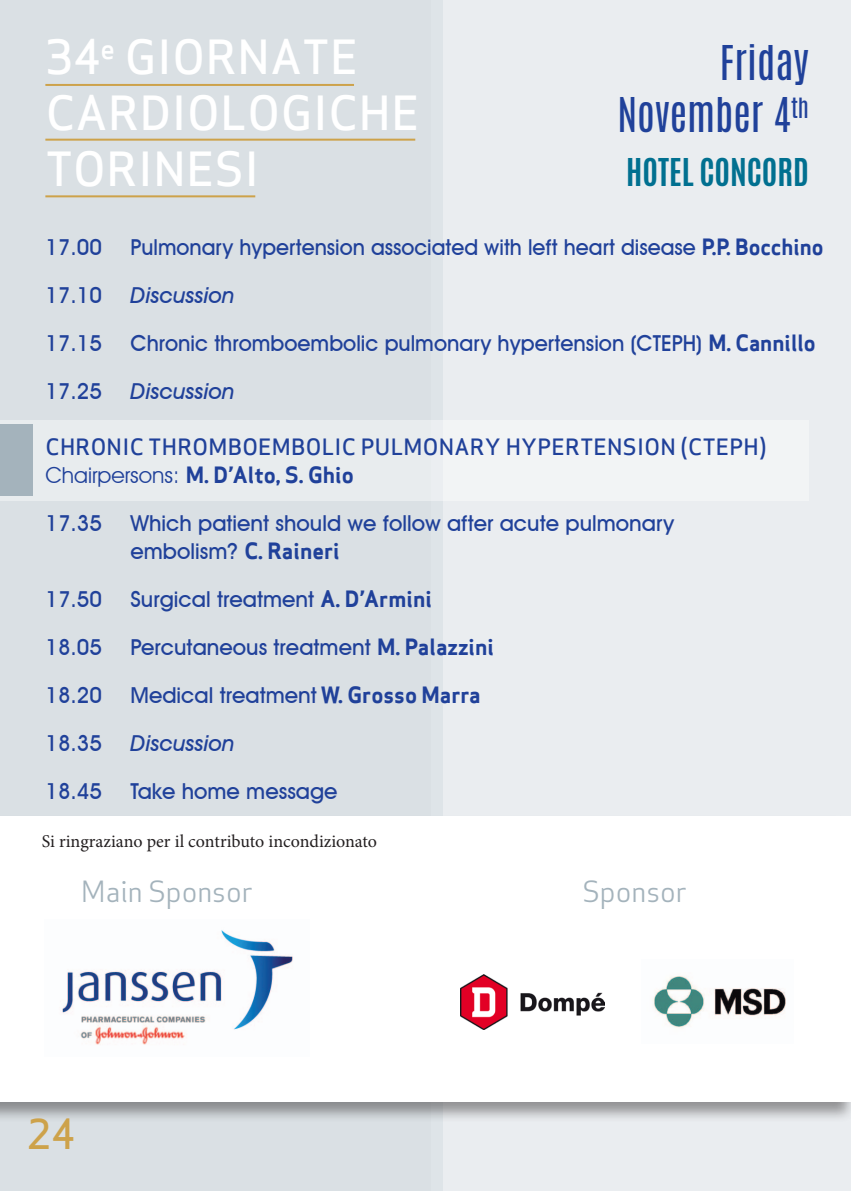
<style>
.page{position:relative;width:851px;height:1191px;background:#fff}
.page>*{position:absolute;margin:0;border:0;box-sizing:border-box;transform-origin:0 0}
.t1{font:500 46px/56px "Apex Sans";letter-spacing:.015em;color:#fff}
.t2{font:40px/52px "Antonio";color:#20419a;text-align:right}
.t3{font:500 40px "Apex Sans";color:#cda24a}
.t4{font:700 32px "Antonio";color:#017090}
.t5{font:28px "Apex Sans";color:#a4b3bc}
.t6{font:500 22px/28px "Avant Garde IT Cby BT";color:#20419a}
.t7{font:500 22px "Apex Sans";letter-spacing:.015em;color:#20419a}
.t8{font:italic 500 22px "Avant Garde IT Cby BT";color:#20419a}
.t9{font:22px "Apex Sans Bold T";color:#20419a}
.t10{font:18px "Minion Pro";color:#231f20}
.s1{font-family:"Apex Sans Bold T";font-weight:400}
.s2{font-family:"Avant Garde IT Cby BT"}
</style>
<div class="page">
<div style="left:0;top:0;width:442px;height:1191px;background:#dae0e4"></div>
<div style="left:431px;top:0;width:419px;height:1191px;background:#eaedf0"></div>
<div style="left:0;top:815px;width:850px;height:308px;background:#231f20;opacity:.44"></div>
<div style="left:0;top:816px;width:850px;height:286px;background:#fff"></div>
<hr style="left:45px;top:195px;width:210px;height:2px;background:#cda24a">
<hr style="left:45px;top:139px;width:370px;height:2px;background:#cda24a">
<hr style="left:45px;top:84px;width:309px;height:2px;background:#cda24a">
<div style="left:0;top:420px;width:808px;height:80px;background:#e8ecee"></div>
<div style="left:0;top:424px;width:32px;height:72px;background:#a4b3bc"></div>
<img style="left:62px;top:930px;width:231px;height:115px">
<img style="left:460px;top:975px;width:145px;height:54px">
<img style="left:653px;top:976px;width:133px;height:52px">
<h1 class="t1" style="left:45px;top:23px;width:375px">34<sup>E</sup> GIORNATE<br>CARDIOLOGICHE<br>TORINESI</h1>
<h2 class="t2" style="left:617px;top:37px;width:193px">Friday<br>November 4<sup>th</sup></h2>
<h3 class="t4" style="left:626px;top:148px;width:180px">HOTEL CONCORD</h3>
<p class="t6" style="left:45px;top:233px;width:58px">17.00</p>
<p class="t6" style="left:130px;top:233px;width:694px">Pulmonary hypertension associated with left heart disease <span class="s1">P.P. Bocchino</span></p>
<p class="t6" style="left:45px;top:281px;width:58px">17.10</p>
<p class="t8" style="left:130px;top:282px;width:105px">Discussion</p>
<p class="t6" style="left:45px;top:329px;width:58px">17.15</p>
<p class="t6" style="left:130px;top:329px;width:686px">Chronic thromboembolic pulmonary hypertension (CTEPH) <span class="s1">M. Cannillo</span></p>
<p class="t6" style="left:45px;top:377px;width:58px">17.25</p>
<p class="t8" style="left:130px;top:378px;width:105px">Discussion</p>
<p class="t7" style="left:46px;top:427px;width:722px">CHRONIC THROMBOEMBOLIC PULMONARY HYPERTENSION (CTEPH)</p>
<p class="t9" style="left:45px;top:460px;width:310px"><span class="s2">Chairpersons:</span> M. D’Alto, S. Ghio</p>
<p class="t6" style="left:45px;top:509px;width:58px">17.35</p>
<p class="t6" style="left:130px;top:509px;width:545px">Which patient should we follow after acute pulmonary embolism? <span class="s1">C. Raineri</span></p>
<p class="t6" style="left:45px;top:585px;width:58px">17.50</p>
<p class="t6" style="left:130px;top:585px;width:303px">Surgical treatment <span class="s1">A. D’Armini</span></p>
<p class="t6" style="left:45px;top:633px;width:58px">18.05</p>
<p class="t6" style="left:130px;top:633px;width:365px">Percutaneous treatment <span class="s1">M. Palazzini</span></p>
<p class="t6" style="left:45px;top:681px;width:58px">18.20</p>
<p class="t6" style="left:130px;top:681px;width:351px">Medical treatment <span class="s1">W. Grosso Marra</span></p>
<p class="t6" style="left:45px;top:729px;width:58px">18.35</p>
<p class="t8" style="left:130px;top:730px;width:105px">Discussion</p>
<p class="t6" style="left:45px;top:777px;width:58px">18.45</p>
<p class="t6" style="left:130px;top:777px;width:208px">Take home message</p>
<p class="t10" style="left:42px;top:829px;width:337px">Si ringraziano per il contributo incondizionato</p>
<p class="t5" style="left:81px;top:868px;width:173px">Main Sponsor</p>
<p class="t5" style="left:582px;top:868px;width:106px">Sponsor</p>
<h2 class="t3" style="left:27px;top:1099px;width:50px">24</h2>
</div>
